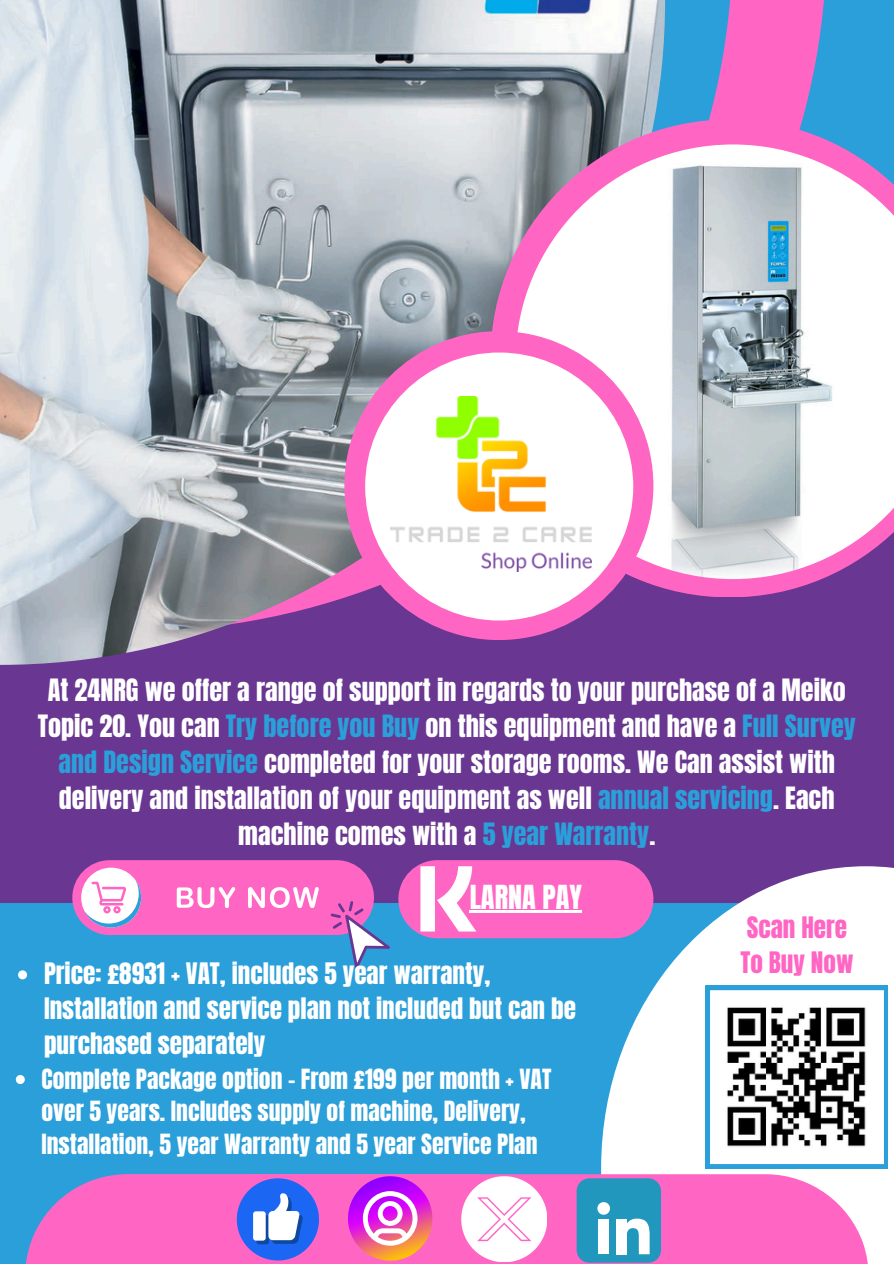
<style>
.page{position:relative;width:894px;height:1264px;background:#fff}
.page>*{position:absolute;margin:0;border:0;box-sizing:border-box;transform-origin:0 0}
.t1{font:28.2px "Anton";color:#fff}
.t2{font:26.1px/36px "Anton";color:#fff;text-align:center}
.t3{font:25.2px/34.8px "Anton";color:#fff}
.t4{font:25.2px "Anton";color:#ff66c4}
.t5{font:23.7px/32.7px "Anton";color:#fff}
.s1{color:#2a9fd9}
</style>
<div class="page">
<div style="left:0;top:0;width:893px;height:1263px;background:#2a9fd9"></div>
<div style="left:0;top:505px;width:893px;height:397px;background:#693791"></div>
<svg style="left:732px;top:0;width:92px;height:119px;background:#eb6bc5"></svg>
<img style="left:0;top:0;width:665px;height:665px">
<svg style="left:490px;top:119px;width:345px;height:478px;background:#bd82b8"></svg>
<img style="left:515px;top:144px;width:378px;height:435px">
<svg style="left:601px;top:866px;width:292px;height:397px;fill:#fff"></svg>
<div style="left:246px;top:1174px;width:622px;height:89px;background:#ff66c4"></div>
<div style="left:25px;top:1174px;width:455px;height:89px;background:#ff66c4"></div>
<div style="left:344px;top:331px;width:309px;height:309px;background:#ff66c4;border-radius:50%"></div>
<div style="left:365px;top:352px;width:268px;height:268px;background:#fff;border-radius:50%"></div>
<img style="left:390px;top:397px;width:201px;height:174px">
<div style="left:72px;top:860px;width:302px;height:75px;background:#ff66c4;border-radius:37px"></div>
<div style="left:81px;top:867px;width:60px;height:60px;background:#fff;border-radius:50%"></div>
<svg style="left:84px;top:880px;width:57px;height:47px"></svg>
<svg style="left:177px;top:887px;width:58px;height:21px"></svg>
<svg style="left:248px;top:887px;width:71px;height:21px"></svg>
<svg style="left:330px;top:901px;width:60px;height:67px"></svg>
<svg style="left:705px;top:985px;width:182px;height:182px;background:#a1acb1"></svg>
<svg style="left:237px;top:1178px;width:82px;height:82px"></svg>
<svg style="left:348px;top:1176px;width:84px;height:84px"></svg>
<svg style="left:461px;top:1176px;width:85px;height:85px"></svg>
<div style="left:576px;top:1178px;width:85px;height:84px;background:#2197bd;border-radius:13px"></div>
<svg style="left:597px;top:1202px;width:12px;height:12px"></svg>
<div style="left:598px;top:1219px;width:11px;height:35px;background:#fff"></div>
<div style="left:615px;top:1219px;width:11px;height:35px;background:#fff"></div>
<svg style="left:626px;top:1218px;width:24px;height:36px"></svg>
<div style="left:398px;top:860px;width:255px;height:78px;background:#ff66c4;border-radius:39px"></div>
<hr style="left:469px;top:910px;width:112px;height:3px;background:#fff">
<svg style="left:420px;top:866px;width:56px;height:65px"></svg>
<svg style="left:18px;top:970px;width:9px;height:9px"></svg>
<svg style="left:16px;top:1075px;width:9px;height:9px"></svg>
<h1 class="t2" style="left:38px;top:672px;width:819px">At 24NRG we offer a range of support in regards to your purchase of a Meiko Topic 20. You can <span class="s1">Try before you Buy</span> on this equipment and have a <span class="s1">Full Survey and Design Service</span> completed for your storage rooms. We Can assist with delivery and installation of your equipment as well <span class="s1">annual servicing</span>. Each machine comes with a <span class="s1">5 year Warranty</span>.</h1>
<p class="t1" style="left:469px;top:876px;width:114px">LARNA PAY</p>
<p class="t3" style="left:44px;top:956px;width:533px">Price: £8931 + VAT, includes 5 year warranty,<br>Installation and service plan not included but can be purchased separately</p>
<p class="t5" style="left:41px;top:1062px;width:511px">Complete Package option - From £199 per month + VAT over 5 years. Includes supply of machine, Delivery,<br>Installation, 5 year Warranty and 5 year Service Plan</p>
<p class="t4" style="left:746px;top:909px;width:102px">Scan Here</p>
<p class="t4" style="left:740px;top:944px;width:115px">To Buy Now</p>
</div>
